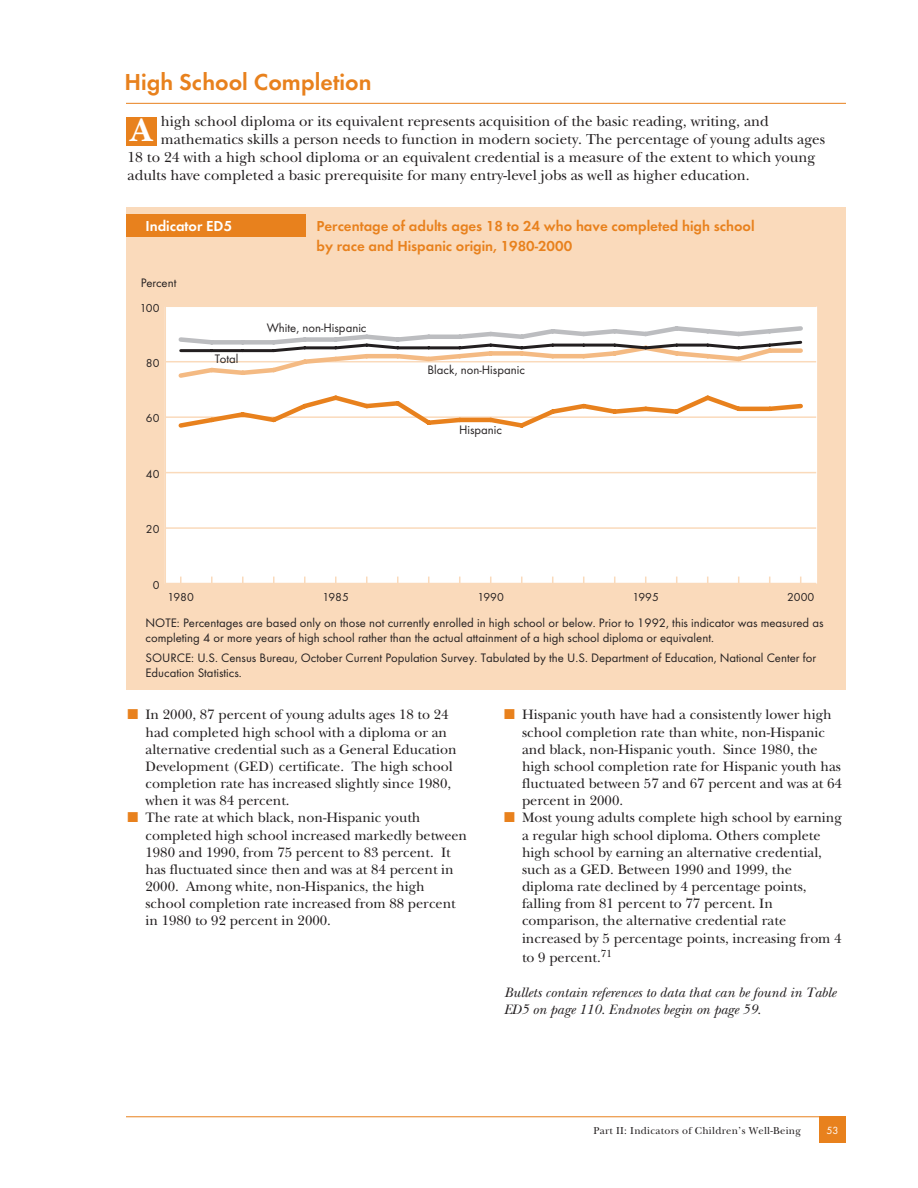
<style>
.page{position:relative;width:918px;height:1188px;background:#fff}
.page>*{position:absolute;margin:0;border:0;box-sizing:border-box;transform-origin:0 0}
.t1{font:700 33.75px "New Baskerville";color:#fff}
.t2{font:600 24px "Futura T";color:#e8811d}
.t3{font:15px "New Baskerville";color:#231f20}
.t4{font:600 15px/20.2px "Futura T";color:#e8811d}
.t5{font:600 15px "Futura T";color:#fff}
.t6{font:14.25px/17.2px "New Baskerville";color:#231f20}
.t7{font:italic 14.25px/17.1px "New Baskerville";color:#231f20}
.t8{font:12.75px/15.3px "Futura T";color:#231f20}
.t9{font:12px "Futura T";color:#231f20}
.t10{font:10.8px "Futura T";color:#fff}
.t11{font:10.5px "New Baskerville";letter-spacing:.025em;color:#231f20}
.s1{color:#e8811d}
</style>
<div class="page">
<hr style="left:126px;top:1116px;width:720px;height:1px;background:#e8811d">
<div style="left:819px;top:1116px;width:27px;height:27px;background:#e8811d"></div>
<hr style="left:126px;top:103px;width:720px;height:1px;background:#e8811d">
<div style="left:126px;top:117px;width:31px;height:29px;background:#e8811d"></div>
<div style="left:126px;top:207px;width:720px;height:483px;background:#fadabb"></div>
<div style="left:165px;top:307px;width:651px;height:276px;background:#fff"></div>
<div style="left:165px;top:307px;width:652px;height:277px;border:2px solid #fff"></div>
<svg style="left:180px;top:577px;width:2px;height:6px"></svg>
<svg style="left:211px;top:577px;width:2px;height:6px"></svg>
<svg style="left:242px;top:577px;width:2px;height:6px"></svg>
<svg style="left:273px;top:577px;width:2px;height:6px"></svg>
<svg style="left:304px;top:577px;width:2px;height:6px"></svg>
<svg style="left:335px;top:577px;width:2px;height:6px"></svg>
<svg style="left:366px;top:577px;width:2px;height:6px"></svg>
<svg style="left:397px;top:577px;width:2px;height:6px"></svg>
<hr style="left:165px;top:306px;width:1px;height:278px;background:#fadabb">
<hr style="left:165px;top:583px;width:651px;height:1px;background:#fadabb">
<hr style="left:165px;top:527px;width:651px;height:2px;background:#fadabb">
<hr style="left:165px;top:472px;width:651px;height:1px;background:#fadabb">
<hr style="left:165px;top:416px;width:651px;height:2px;background:#fadabb">
<hr style="left:165px;top:361px;width:651px;height:1px;background:#fadabb">
<svg style="left:176px;top:395px;width:630px;height:33px"></svg>
<svg style="left:176px;top:326px;width:630px;height:52px"></svg>
<div style="left:126px;top:214px;width:180px;height:23px;background:#e8811d"></div>
<h2 class="t2" style="left:124px;top:72px;width:249px">High School Completion</h2>
<h1 class="t1" style="left:131px;top:119px;width:23px">A</h1>
<p class="t3" style="left:161px;top:116px;width:610px">high school diploma or its equivalent represents acquisition of the basic reading, writing, and</p>
<p class="t3" style="left:161px;top:134px;width:666px">mathematics skills a person needs to function in modern society. The percentage of young adults ages</p>
<p class="t3" style="left:128px;top:152px;width:689px">18 to 24 with a high school diploma or an equivalent credential is a measure of the extent to which young</p>
<p class="t3" style="left:128px;top:170px;width:624px">adults have completed a basic prerequisite for many entry-level jobs as well as higher education.</p>
<p class="t5" style="left:146px;top:220px;width:88px">Indicator ED5</p>
<p class="t4" style="left:316px;top:217px;width:440px">Percentage of adults ages 18 to 24 who have completed high school by race and Hispanic origin, 1980-2000</p>
<p class="t8" style="left:141px;top:276px;width:37px">Percent</p>
<p class="t9" style="left:140px;top:303px;width:21px">100</p>
<p class="t9" style="left:146px;top:358px;width:15px">80</p>
<p class="t9" style="left:146px;top:414px;width:15px">60</p>
<p class="t9" style="left:146px;top:469px;width:15px">40</p>
<p class="t8" style="left:215px;top:352px;width:25px">Total</p>
<p class="t8" style="left:267px;top:321px;width:101px">White, non-Hispanic</p>
<p class="t8" style="left:428px;top:363px;width:99px">Black, non-Hispanic</p>
<p class="t8" style="left:459px;top:423px;width:45px">Hispanic</p>
<p class="t9" style="left:146px;top:525px;width:15px">20</p>
<p class="t9" style="left:153px;top:580px;width:8px">0</p>
<p class="t9" style="left:168px;top:593px;width:28px">1980</p>
<p class="t9" style="left:323px;top:593px;width:28px">1985</p>
<p class="t9" style="left:478px;top:593px;width:28px">1990</p>
<p class="t9" style="left:633px;top:593px;width:28px">1995</p>
<p class="t9" style="left:787px;top:593px;width:29px">2000</p>
<p class="t8" style="left:146px;top:616px;width:680px">NOTE: Percentages are based only on those not currently enrolled in high school or below. Prior to 1992, this indicator was measured as completing 4 or more years of high school rather than the actual attainment of a high school diploma or equivalent.</p>
<p class="t8" style="left:146px;top:651px;width:672px">SOURCE: U.S. Census Bureau, October Current Population Survey. Tabulated by the U.S. Department of Education, National Center for<br>Education Statistics.</p>
<p class="t6" style="left:146px;top:708px;width:313px;text-indent:-18px"><span class="s1">■</span> In 2000, 87 percent of young adults ages 18 to 24 had completed high school with a diploma or an alternative credential such as a General Education Development (GED) certificate. The high school completion rate has increased slightly since 1980, when it was 84 percent.</p>
<p class="t6" style="left:146px;top:811px;width:323px;text-indent:-18px"><span class="s1">■</span> The rate at which black, non-Hispanic youth completed high school increased markedly between 1980 and 1990, from 75 percent to 83 percent. It has fluctuated since then and was at 84 percent in 2000. Among white, non-Hispanics, the high school completion rate increased from 88 percent in 1980 to 92 percent in 2000.</p>
<p class="t6" style="left:522px;top:708px;width:321px;text-indent:-18px"><span class="s1">■</span> Hispanic youth have had a consistently lower high school completion rate than white, non-Hispanic and black, non-Hispanic youth. Since 1980, the high school completion rate for Hispanic youth has fluctuated between 57 and 67 percent and was at 64 percent in 2000.</p>
<p class="t6" style="left:522px;top:811px;width:321px;text-indent:-18px"><span class="s1">■</span> Most young adults complete high school by earning a regular high school diploma. Others complete high school by earning an alternative credential, such as a GED. Between 1990 and 1999, the diploma rate declined by 4 percentage points, falling from 81 percent to 77 percent. In comparison, the alternative credential rate increased by 5 percentage points, increasing from 4</p>
<p class="t6" style="left:522px;top:950px;width:92px">to 9 percent.<sup>71</sup></p>
<p class="t7" style="left:504px;top:986px;width:334px">Bullets contain references to data that can be found in Table<br>ED5 on page 110. Endnotes begin on page 59.</p>
<p class="t11" style="left:593px;top:1127px;width:209px">Part II: Indicators of Children’s Well-Being</p>
<p class="t10" style="left:826px;top:1126px;width:14px">53</p>
</div>
